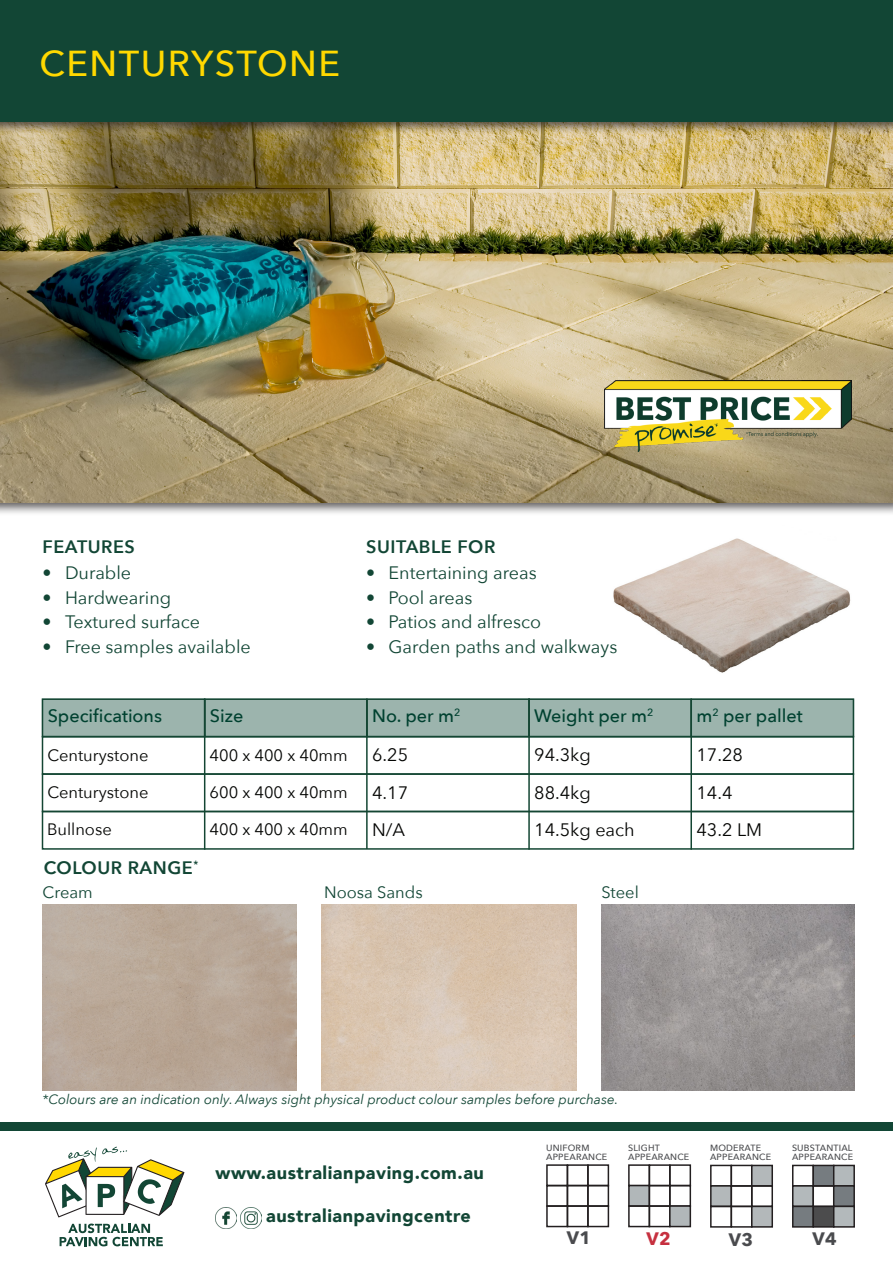
<style>
.page{position:relative;width:893px;height:1263px;background:#fff}
.page>*{position:absolute;margin:0;border:0;box-sizing:border-box;transform-origin:0 0}
.t1{font:500 36px "Avenir Next";letter-spacing:.04em;color:#ffd800}
.t2{font:18px "Avenir Next";color:#124635}
.t3{font:900 18px "Avenir";letter-spacing:.03em;color:#124635}
.t4{font:500 18px "Avenir Next";color:#004130}
.t5{font:18px "Avenir Next";color:#040503}
.body{font:600 18px "Avenir Next";letter-spacing:.03em;color:#124635}
.body-2{font:700 18px "Avenir Next";color:#4a4b4e}
.body-3{font:700 18px "Avenir Next";color:#c6303f}
.t6{font:16.5px "Avenir Next";color:#040503}
.body_heading{font:16.5px "Avenir Next";color:#124635}
.body-4{font:italic 13.5px "Avenir Next";color:#124635}
.body-5{font:500 9px "Avenir Next";letter-spacing:.02em;color:#4a4b4e}
</style>
<div class="page">
<img style="left:613px;top:538px;width:238px;height:135px">
<div style="left:42px;top:698px;width:812px;height:39px;background:#9cb4ad"></div>
<img style="left:322px;top:904px;width:254px;height:186px">
<div style="left:0;top:398px;width:893px;height:118px;background:#231f20;opacity:.75"></div>
<img style="left:0;top:135px;width:893px;height:367px">
<div style="left:0;top:0;width:893px;height:135px;background:#231f20;opacity:.75"></div>
<div style="left:0;top:0;width:893px;height:121px;background:#124635"></div>
<img style="left:605px;top:381px;width:246px;height:71px">
<div style="left:42px;top:698px;width:163px;height:39px;border:2px solid #144633"></div>
<div style="left:204px;top:698px;width:164px;height:39px;border:2px solid #144633"></div>
<div style="left:366px;top:698px;width:164px;height:39px;border:2px solid #144633"></div>
<div style="left:528px;top:698px;width:164px;height:39px;border:2px solid #144633"></div>
<div style="left:690px;top:698px;width:164px;height:39px;border:2px solid #144633"></div>
<hr style="left:204px;top:699px;width:1px;height:151px;background:#144633">
<hr style="left:366px;top:699px;width:2px;height:150px;background:#144633">
<div style="left:42px;top:736px;width:812px;height:39px;border:2px solid #144633"></div>
<div style="left:42px;top:773px;width:812px;height:39px;border:2px solid #144633"></div>
<hr style="left:690px;top:699px;width:2px;height:151px;background:#144633">
<hr style="left:528px;top:698px;width:2px;height:152px;background:#144633">
<div style="left:546px;top:1164px;width:22px;height:22px;border:2px solid #231f20"></div>
<div style="left:567px;top:1164px;width:22px;height:22px;border:2px solid #231f20"></div>
<div style="left:587px;top:1164px;width:22px;height:22px;border:2px solid #231f20"></div>
<div style="left:546px;top:1185px;width:22px;height:22px;border:2px solid #231f20"></div>
<div style="left:567px;top:1185px;width:22px;height:22px;border:2px solid #231f20"></div>
<div style="left:587px;top:1185px;width:22px;height:22px;border:2px solid #231f20"></div>
<div style="left:546px;top:1205px;width:22px;height:22px;border:2px solid #231f20"></div>
<div style="left:567px;top:1205px;width:22px;height:22px;border:2px solid #231f20"></div>
<div style="left:587px;top:1205px;width:22px;height:22px;border:2px solid #231f20"></div>
<div style="left:628px;top:1164px;width:22px;height:22px;border:2px solid #231f20"></div>
<div style="left:649px;top:1164px;width:22px;height:22px;border:2px solid #231f20"></div>
<div style="left:669px;top:1164px;width:22px;height:22px;border:2px solid #231f20"></div>
<div style="left:629px;top:1185px;width:20px;height:21px;background:#b1b7b9"></div>
<div style="left:628px;top:1185px;width:22px;height:22px;border:2px solid #231f20"></div>
<div style="left:649px;top:1185px;width:22px;height:22px;border:2px solid #231f20"></div>
<div style="left:669px;top:1185px;width:22px;height:22px;border:2px solid #231f20"></div>
<div style="left:628px;top:1205px;width:22px;height:22px;border:2px solid #231f20"></div>
<div style="left:649px;top:1205px;width:22px;height:22px;border:2px solid #231f20"></div>
<div style="left:670px;top:1206px;width:20px;height:20px;background:#b1b7b9"></div>
<div style="left:669px;top:1205px;width:22px;height:22px;border:2px solid #231f20"></div>
<div style="left:710px;top:1165px;width:22px;height:22px;border:2px solid #231f20"></div>
<div style="left:731px;top:1165px;width:21px;height:22px;border:2px solid #231f20"></div>
<div style="left:752px;top:1165px;width:20px;height:21px;background:#b3b8ba"></div>
<div style="left:751px;top:1165px;width:22px;height:22px;border:2px solid #231f20"></div>
<div style="left:711px;top:1186px;width:20px;height:20px;background:#b3b8ba"></div>
<div style="left:710px;top:1185px;width:22px;height:22px;border:2px solid #231f20"></div>
<div style="left:731px;top:1185px;width:21px;height:22px;border:2px solid #231f20"></div>
<div style="left:751px;top:1185px;width:22px;height:22px;border:2px solid #231f20"></div>
<div style="left:710px;top:1206px;width:22px;height:21px;border:2px solid #231f20"></div>
<div style="left:731px;top:1206px;width:21px;height:21px;border:2px solid #231f20"></div>
<div style="left:752px;top:1206px;width:20px;height:21px;background:#b3b8ba"></div>
<div style="left:751px;top:1206px;width:22px;height:21px;border:2px solid #231f20"></div>
<div style="left:792px;top:1165px;width:22px;height:22px;border:2px solid #231f20"></div>
<div style="left:813px;top:1165px;width:21px;height:21px;background:#767c80"></div>
<div style="left:812px;top:1165px;width:22px;height:22px;border:2px solid #231f20"></div>
<div style="left:834px;top:1165px;width:20px;height:21px;background:#b3b9bb"></div>
<div style="left:833px;top:1165px;width:22px;height:22px;border:2px solid #231f20"></div>
<div style="left:793px;top:1186px;width:20px;height:20px;background:#b3b9bb"></div>
<div style="left:792px;top:1185px;width:22px;height:22px;border:2px solid #231f20"></div>
<div style="left:812px;top:1185px;width:22px;height:22px;border:2px solid #231f20"></div>
<div style="left:834px;top:1186px;width:20px;height:20px;background:#767c80"></div>
<div style="left:833px;top:1185px;width:22px;height:22px;border:2px solid #231f20"></div>
<div style="left:793px;top:1206px;width:20px;height:21px;background:#767c80"></div>
<div style="left:792px;top:1206px;width:22px;height:21px;border:2px solid #231f20"></div>
<div style="left:813px;top:1206px;width:21px;height:21px;background:#4c4c4d"></div>
<div style="left:812px;top:1206px;width:22px;height:21px;border:2px solid #231f20"></div>
<div style="left:834px;top:1206px;width:20px;height:21px;background:#b3b9bb"></div>
<div style="left:833px;top:1206px;width:22px;height:21px;border:2px solid #231f20"></div>
<div style="left:0;top:1123px;width:893px;height:8px;background:#124635"></div>
<svg style="left:60px;top:1223px;width:103px;height:23px"></svg>
<svg style="left:45px;top:1147px;width:139px;height:70px"></svg>
<img style="left:215px;top:1207px;width:21px;height:21px">
<img style="left:241px;top:1207px;width:21px;height:21px">
<img style="left:601px;top:905px;width:254px;height:185px">
<div style="left:42px;top:811px;width:812px;height:39px;border:2px solid #144633"></div>
<p class="t1" style="left:40px;top:33px;width:302px">CENTURYSTONE</p>
<p class="body" style="left:42px;top:531px;width:94px">FEATURES</p>
<p class="t2" style="left:42px;top:558px;width:90px">• Durable</p>
<p class="t2" style="left:42px;top:582px;width:130px">• Hardwearing</p>
<p class="t2" style="left:42px;top:607px;width:159px">• Textured surface</p>
<p class="t2" style="left:42px;top:631px;width:210px">• Free samples available</p>
<p class="body" style="left:366px;top:531px;width:131px">SUITABLE FOR</p>
<p class="t2" style="left:366px;top:558px;width:172px">• Entertaining areas</p>
<p class="t2" style="left:366px;top:582px;width:108px">• Pool areas</p>
<p class="t2" style="left:366px;top:607px;width:176px">• Patios and alfresco</p>
<p class="t2" style="left:366px;top:631px;width:253px">• Garden paths and walkways</p>
<p class="t4" style="left:48px;top:701px;width:116px">Specifications</p>
<p class="t4" style="left:210px;top:701px;width:35px">Size</p>
<p class="t4" style="left:372px;top:701px;width:90px">No. per m<sup>2</sup></p>
<p class="t4" style="left:534px;top:701px;width:121px">Weight per m<sup>2</sup></p>
<p class="t4" style="left:696px;top:701px;width:108px">m<sup>2</sup> per pallet</p>
<p class="t6" style="left:47px;top:741px;width:103px">Centurystone</p>
<p class="t6" style="left:210px;top:741px;width:140px">400 x 400 x 40mm</p>
<p class="t5" style="left:372px;top:740px;width:37px">6.25</p>
<p class="t5" style="left:534px;top:740px;width:58px">94.3kg</p>
<p class="t5" style="left:696px;top:740px;width:48px">17.28</p>
<p class="t6" style="left:47px;top:778px;width:103px">Centurystone</p>
<p class="t6" style="left:210px;top:778px;width:140px">600 x 400 x 40mm</p>
<p class="t5" style="left:372px;top:777px;width:38px">4.17</p>
<p class="t5" style="left:534px;top:777px;width:58px">88.4kg</p>
<p class="t5" style="left:696px;top:777px;width:38px">14.4</p>
<p class="t6" style="left:47px;top:816px;width:66px">Bullnose</p>
<p class="t6" style="left:210px;top:816px;width:140px">400 x 400 x 40mm</p>
<p class="t5" style="left:372px;top:815px;width:35px">N/A</p>
<p class="t5" style="left:534px;top:815px;width:102px">14.5kg each</p>
<p class="t5" style="left:696px;top:815px;width:67px">43.2 LM</p>
<p class="body" style="left:44px;top:852px;width:156px">COLOUR RANGE<sup>*</sup></p>
<p class="body_heading" style="left:43px;top:878px;width:52px">Cream</p>
<p class="body_heading" style="left:324px;top:878px;width:100px">Noosa Sands</p>
<p class="body_heading" style="left:601px;top:878px;width:39px">Steel</p>
<p class="body-4" style="left:43px;top:1088px;width:577px">*Colours are an indication only. Always sight physical product colour samples before purchase.</p>
<p class="t3" style="left:215px;top:1158px;width:270px">www.australianpaving.com.au</p>
<p class="t3" style="left:266px;top:1200px;width:206px">australianpavingcentre</p>
<p class="body-5" style="left:546px;top:1140px;width:45px">UNIFORM</p>
<p class="body-5" style="left:546px;top:1150px;width:63px">APPEARANCE</p>
<p class="body-5" style="left:628px;top:1140px;width:33px">SLIGHT</p>
<p class="body-5" style="left:628px;top:1150px;width:63px">APPEARANCE</p>
<p class="body-5" style="left:710px;top:1140px;width:53px">MODERATE</p>
<p class="body-5" style="left:710px;top:1150px;width:63px">APPEARANCE</p>
<p class="body-5" style="left:792px;top:1140px;width:62px">SUBSTANTIAL</p>
<p class="body-5" style="left:792px;top:1150px;width:63px">APPEARANCE</p>
<p class="body-2" style="left:567px;top:1222px;width:26px">V1</p>
<p class="body-3" style="left:647px;top:1223px;width:26px">V2</p>
<p class="body-2" style="left:729px;top:1224px;width:26px">V3</p>
<p class="body-2" style="left:812px;top:1223px;width:26px">V4</p>
</div>
